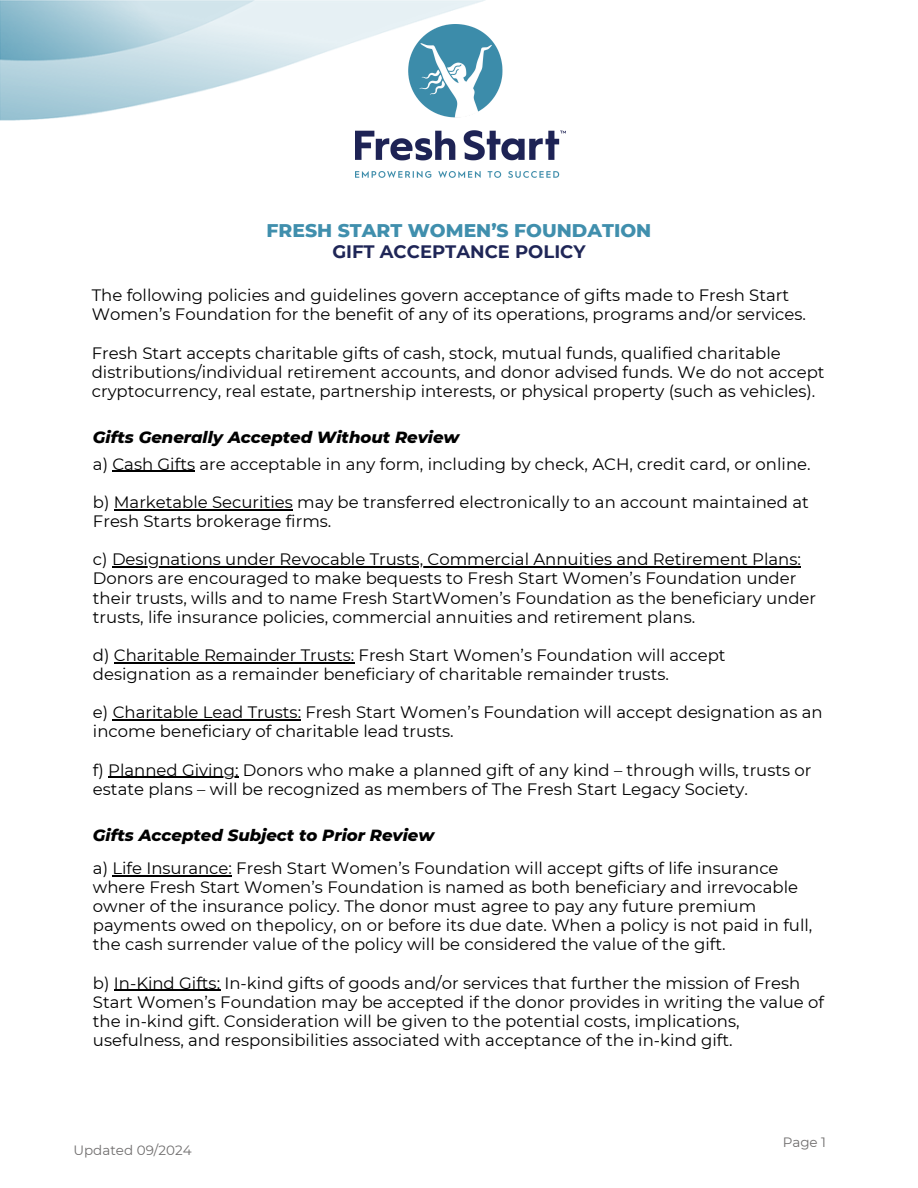
<style>
.page{position:relative;width:918px;height:1188px;background:#fff}
.page>*{position:absolute;margin:0;border:0;box-sizing:border-box;transform-origin:0 0}
.t1{font:800 18.75px "Montserrat";color:#408fad}
.t2{font:700 18px "Montserrat";color:#1f2657}
.t3{font:16.5px/19.2px "Montserrat";color:#000}
.t4{font:italic 800 16.5px "Montserrat";color:#000}
.t5{font:13.5px "Montserrat";color:#706e6e}
</style>
<div class="page">
<img style="left:355px;top:48px;width:210px;height:130px">
<hr style="left:112px;top:471px;width:83px;height:1px;background:#000">
<hr style="left:114px;top:509px;width:179px;height:1px;background:#000">
<hr style="left:112px;top:566px;width:689px;height:2px;background:#000">
<hr style="left:114px;top:662px;width:240px;height:1px;background:#000">
<hr style="left:113px;top:719px;width:188px;height:2px;background:#000">
<hr style="left:108px;top:777px;width:131px;height:1px;background:#000">
<img style="left:0;top:0;width:497px;height:128px">
<hr style="left:112px;top:875px;width:120px;height:1px;background:#000">
<hr style="left:114px;top:990px;width:106px;height:1px;background:#000">
<h3 class="t1" style="left:267px;top:219px;width:386px">FRESH START WOMEN’S FOUNDATION</h3>
<h3 class="t2" style="left:332px;top:241px;width:255px">GIFT ACCEPTANCE POLICY</h3>
<h3 class="t3" style="left:92px;top:286px;width:716px">The following policies and guidelines govern acceptance of gifts made to Fresh Start<br>Women’s Foundation for the benefit of any of its operations, programs and/or services.</h3>
<h3 class="t3" style="left:92px;top:343px;width:734px">Fresh Start accepts charitable gifts of cash, stock, mutual funds, qualified charitable distributions/individual retirement accounts, and donor advised funds. We do not accept cryptocurrency, real estate, partnership interests, or physical property (such as vehicles).</h3>
<h2 class="t4" style="left:93px;top:427px;width:368px">Gifts Generally Accepted Without Review</h2>
<p class="t3" style="left:93px;top:454px;width:719px">a) Cash Gifts are acceptable in any form, including by check, ACH, credit card, or online.</p>
<h1 class="t3" style="left:93px;top:492px;width:717px">b) Marketable Securities may be transferred electronically to an account maintained at<br>Fresh Starts brokerage firms.</h1>
<h1 class="t3" style="left:93px;top:550px;width:709px">c) Designations under Revocable Trusts, Commercial Annuities and Retirement Plans:</h1>
<h3 class="t3" style="left:93px;top:569px;width:725px">Donors are encouraged to make bequests to Fresh Start Women’s Foundation under their trusts, wills and to name Fresh StartWomen’s Foundation as the beneficiary under trusts, life insurance policies, commercial annuities and retirement plans.</h3>
<h3 class="t3" style="left:93px;top:645px;width:634px">d) Charitable Remainder Trusts: Fresh Start Women’s Foundation will accept</h3>
<h3 class="t3" style="left:93px;top:665px;width:577px">designation as a remainder beneficiary of charitable remainder trusts.</h3>
<h3 class="t3" style="left:93px;top:703px;width:731px">e) Charitable Lead Trusts: Fresh Start Women’s Foundation will accept designation as an</h3>
<h2 class="t3" style="left:93px;top:722px;width:362px">income beneficiary of charitable lead trusts.</h2>
<h2 class="t3" style="left:93px;top:760px;width:720px">f) Planned Giving: Donors who make a planned gift of any kind – through wills, trusts or</h2>
<h3 class="t3" style="left:93px;top:779px;width:657px">estate plans – will be recognized as members of The Fresh Start Legacy Society.</h3>
<p class="t4" style="left:93px;top:825px;width:343px">Gifts Accepted Subject to Prior Review</p>
<h3 class="t3" style="left:93px;top:858px;width:721px">a) Life Insurance: Fresh Start Women’s Foundation will accept gifts of life insurance where Fresh Start Women’s Foundation is named as both beneficiary and irrevocable owner of the insurance policy. The donor must agree to pay any future premium payments owed on thepolicy, on or before its due date. When a policy is not paid in full, the cash surrender value of the policy will be considered the value of the gift.</h3>
<p class="t3" style="left:93px;top:973px;width:733px">b) In-Kind Gifts: In-kind gifts of goods and/or services that further the mission of Fresh Start Women’s Foundation may be accepted if the donor provides in writing the value of the in-kind gift. Consideration will be given to the potential costs, implications, usefulness, and responsibilities associated with acceptance of the in-kind gift.</p>
<p class="t5" style="left:73px;top:1142px;width:120px">Updated 09/2024</p>
<h3 class="t5" style="left:783px;top:1134px;width:45px">Page 1</h3>
</div>
